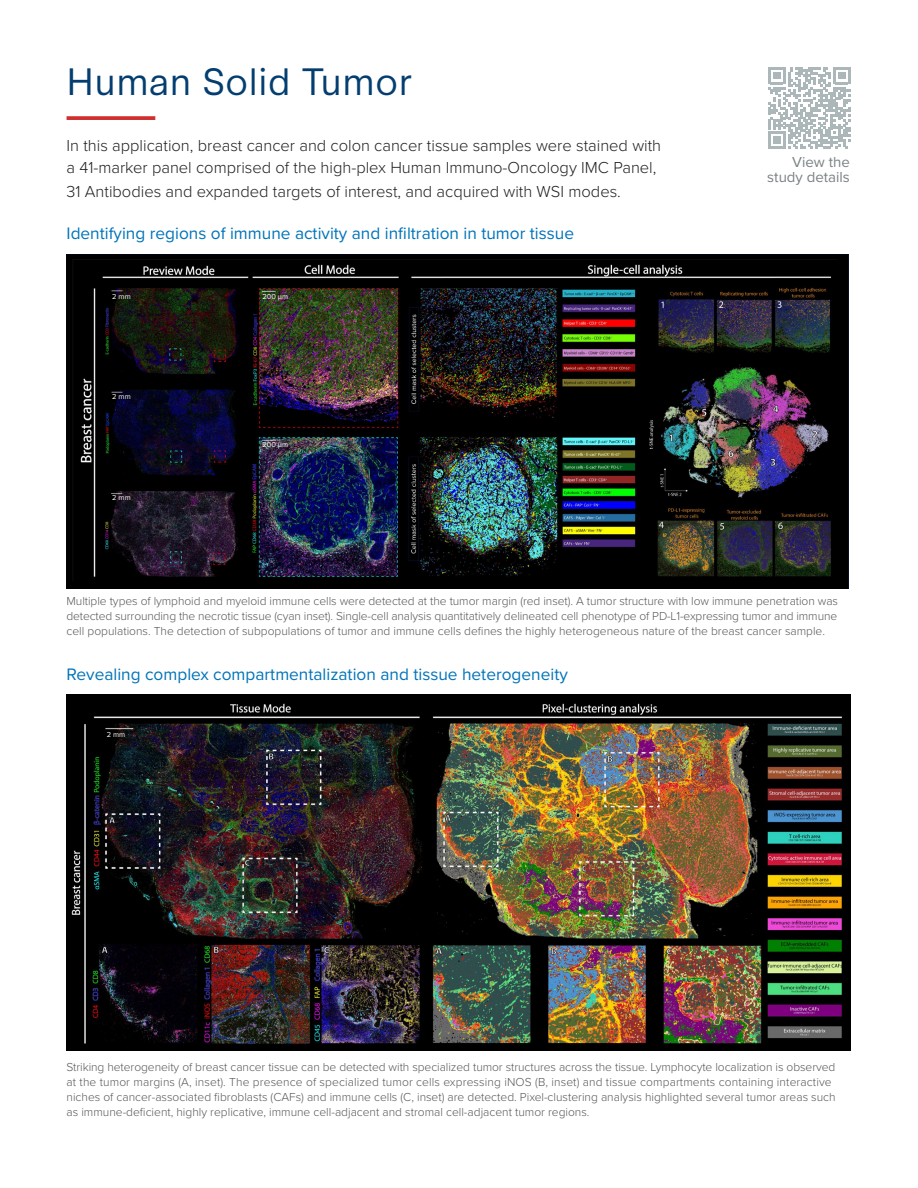
<style>
.page{position:relative;width:918px;height:1188px;background:#fff}
.page>*{position:absolute;margin:0;border:0;box-sizing:border-box;transform-origin:0 0}
.t1{font:36px "Synthese";color:#043e70}
.body{font:17.25px "Proxima Nova";color:#0074ba}
.body-2{font:300 16.5px/22.5px "Proxima Nova";color:#231f20}
.t2{font:15px/15px "Proxima Nova";color:#7b8185;text-align:right}
.t3{font:300 12px/15px "Proxima Nova";color:#57585a;text-align:justify}
.t4{font:7.5px "Proxima Nova";color:#fff}
</style>
<div class="page">
<svg style="left:67px;top:116px;width:88px;height:4px"></svg>
<img style="left:67px;top:255px;width:782px;height:333px">
<img style="left:67px;top:695px;width:783px;height:356px">
<svg style="left:768px;top:67px;width:82px;height:82px"></svg>
<div style="left:258px;top:437px;width:40px;height:21px;background:#231f20;opacity:.75"></div>
<p class="t1" style="left:67px;top:51px;width:347px">Human Solid Tumor</p>
<p class="body-2" style="left:67px;top:133px;width:596px">In this application, breast cancer and colon cancer tissue samples were stained with a 41-marker panel comprised of the high-plex Human Immuno-Oncology IMC Panel,</p>
<p class="body-2" style="left:67px;top:180px;width:556px">31 Antibodies and expanded targets of interest, and acquired with WSI modes.</p>
<p class="body" style="left:67px;top:220px;width:509px">Identifying regions of immune activity and infiltration in tumor tissue</p>
<p class="t4" style="left:112px;top:291px;width:20px">2 mm</p>
<p class="t4" style="left:262px;top:291px;width:27px">200 μm</p>
<p class="t4" style="left:112px;top:391px;width:20px">2 mm</p>
<p class="t4" style="left:112px;top:492px;width:20px">2 mm</p>
<p class="t4" style="left:262px;top:439px;width:27px">200 μm</p>
<p class="t2" style="left:767px;top:153px;width:84px">View the study details</p>
<p class="t3" style="left:67px;top:593px;width:773px">Multiple types of lymphoid and myeloid immune cells were detected at the tumor margin (red inset). A tumor structure with low immune penetration was detected surrounding the necrotic tissue (cyan inset). Single-cell analysis quantitatively delineated cell phenotype of PD-L1-expressing tumor and immune cell populations. The detection of subpopulations of tumor and immune cells defines the highly heterogeneous nature of the breast cancer sample.</p>
<p class="body" style="left:67px;top:661px;width:503px">Revealing complex compartmentalization and tissue heterogeneity</p>
<p class="t4" style="left:107px;top:728px;width:20px">2 mm</p>
<p class="t3" style="left:67px;top:1059px;width:771px;text-align:left">Striking heterogeneity of breast cancer tissue can be detected with specialized tumor structures across the tissue. Lymphocyte localization is observed at the tumor margins (A, inset). The presence of specialized tumor cells expressing iNOS (B, inset) and tissue compartments containing interactive niches of cancer-associated fibroblasts (CAFs) and immune cells (C, inset) are detected. Pixel-clustering analysis highlighted several tumor areas such as immune-deficient, highly replicative, immune cell-adjacent and stromal cell-adjacent tumor regions.</p>
</div>
